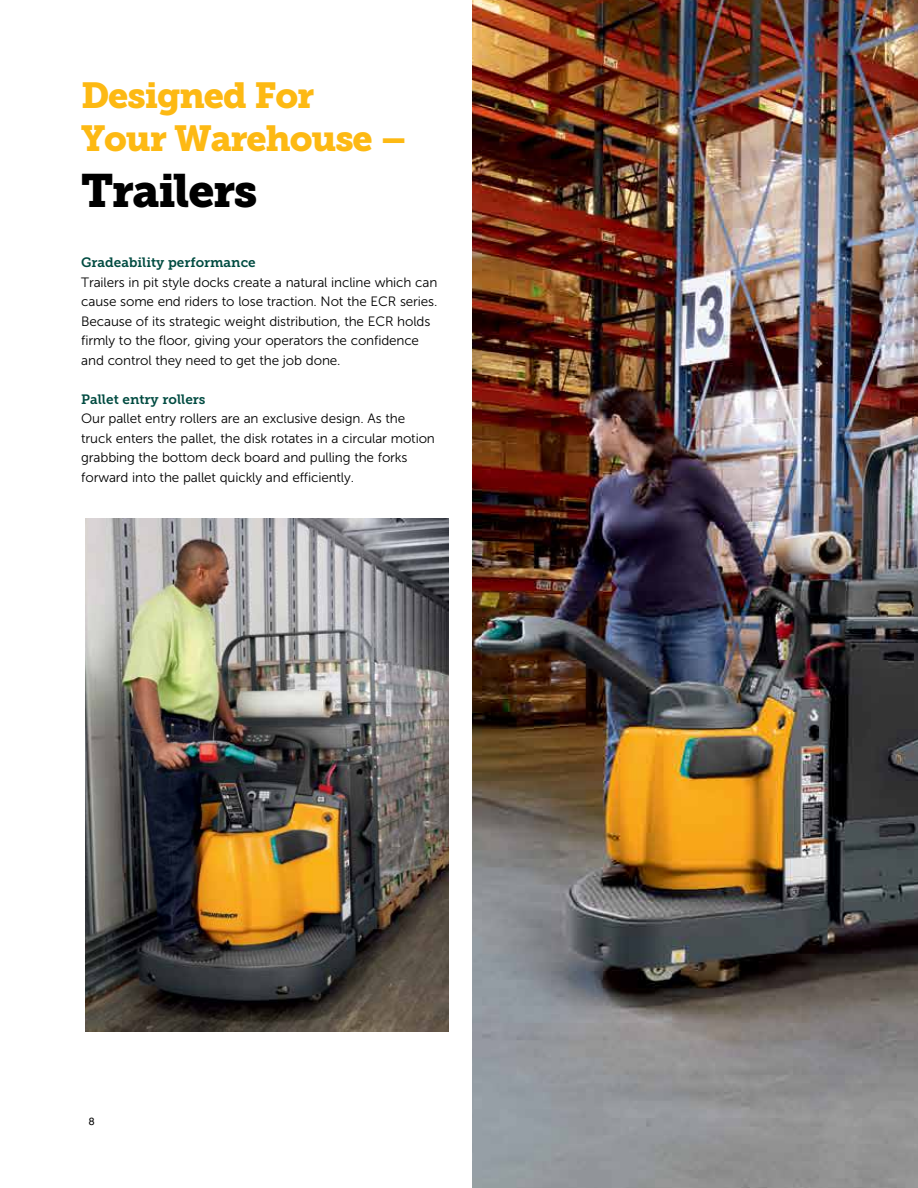
<style>
.page{position:relative;width:918px;height:1188px;background:#fff}
.page>*{position:absolute;margin:0;border:0;box-sizing:border-box;transform-origin:0 0}
.t1{font:46.5px "Museo Slab 900";letter-spacing:-.03em;color:#000}
.t2{font:36px/43.2px "Museo Slab 900";letter-spacing:-.03em;color:#fdb913}
.t3{font:13.5px/19.5px "Museo Sans 300";letter-spacing:-.01em;color:#000}
.t4{font:13.5px "Museo Slab 700";color:#004b41}
.t5{font:10.5px "Helvetica";color:#000}
</style>
<div class="page">
<img style="left:472px;top:0;width:446px;height:1188px">
<img style="left:85px;top:519px;width:364px;height:512px">
<h2 class="t2" style="left:81px;top:74px;width:328px">Designed For<br>Your Warehouse –</h2>
<h1 class="t1" style="left:81px;top:164px;width:178px">Trailers</h1>
<p class="t4" style="left:81px;top:255px;width:176px">Gradeability performance</p>
<p class="t3" style="left:81px;top:272px;width:358px">Trailers in pit style docks create a natural incline which can cause some end riders to lose traction. Not the ECR series.<br>Because of its strategic weight distribution, the ECR holds firmly to the floor, giving your operators the confidence and control they need to get the job done.</p>
<p class="t4" style="left:81px;top:391px;width:126px">Pallet entry rollers</p>
<p class="t3" style="left:81px;top:409px;width:355px">Our pallet entry rollers are an exclusive design. As the truck enters the pallet, the disk rotates in a circular motion grabbing the bottom deck board and pulling the forks forward into the pallet quickly and efficiently.</p>
<p class="t5" style="left:89px;top:1113px;width:7px">8</p>
</div>
